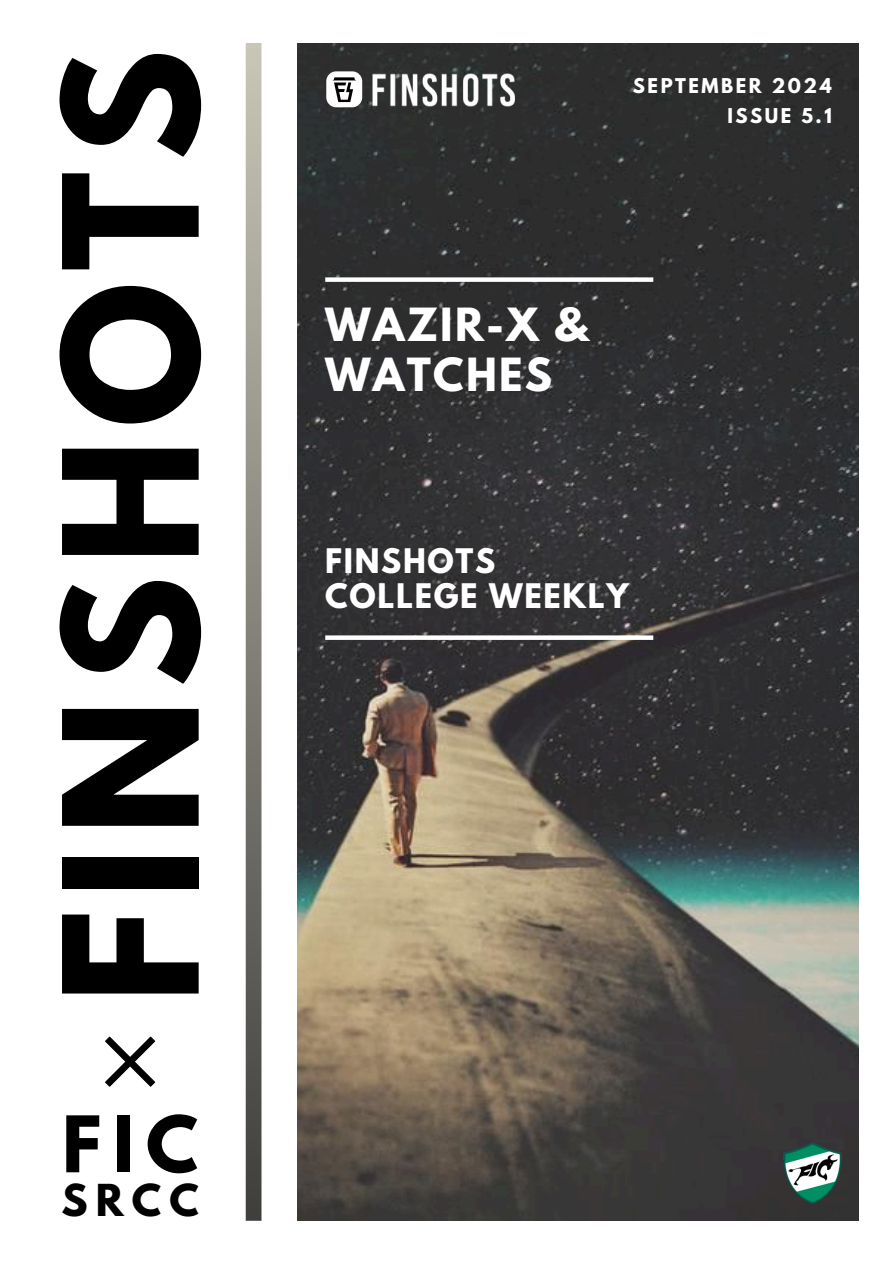
<style>
.page{position:relative;width:894px;height:1264px;background:#fff}
.page>*{position:absolute;margin:0;border:0;box-sizing:border-box;transform-origin:0 0}
.t1{font:700 165.45px "League Spartan";letter-spacing:.07em;color:#000}
.t2{font:700 69px "League Spartan";color:#000}
.t3{font:700 40.5px/50.7px "League Spartan";letter-spacing:.055em;color:#fff}
.t4{font:700 39px "League Spartan";color:#000}
.t5{font:700 30px/34.8px "League Spartan";letter-spacing:.055em;color:#fff}
.t6{font:700 18.15px "League Spartan";letter-spacing:.14em;color:#fff}
</style>
<div class="page">
<img style="left:298px;top:43px;width:560px;height:1177px">
<div style="left:325px;top:277px;width:328px;height:5px;background:#fff"></div>
<div style="left:325px;top:635px;width:328px;height:5px;background:#fff"></div>
<img style="left:783px;top:1142px;width:57px;height:63px">
<svg style="left:105px;top:1036px;width:50px;height:50px"></svg>
<svg style="left:246px;top:43px;width:15px;height:1177px"></svg>
<img style="left:366px;top:64px;width:148px;height:53px">
<svg style="left:326px;top:71px;width:36px;height:36px"></svg>
<h1 class="t1" style="left:50px;top:1003px;width:955px;rotate:-90deg">FINSHOTS</h1>
<h3 class="t2" style="left:62px;top:1110px;width:137px">FIC</h3>
<h4 class="t4" style="left:61px;top:1180px;width:139px">SRCC</h4>
<p class="t6" style="left:632px;top:77px;width:200px">SEPTEMBER 2024</p>
<p class="t6" style="left:727px;top:106px;width:106px">ISSUE 5.1</p>
<p class="t3" style="left:325px;top:304px;width:264px">WAZIR-X &amp;<br>WATCHES</p>
<h3 class="t5" style="left:325px;top:547px;width:305px">FINSHOTS<br>COLLEGE WEEKLY</h3>
</div>
